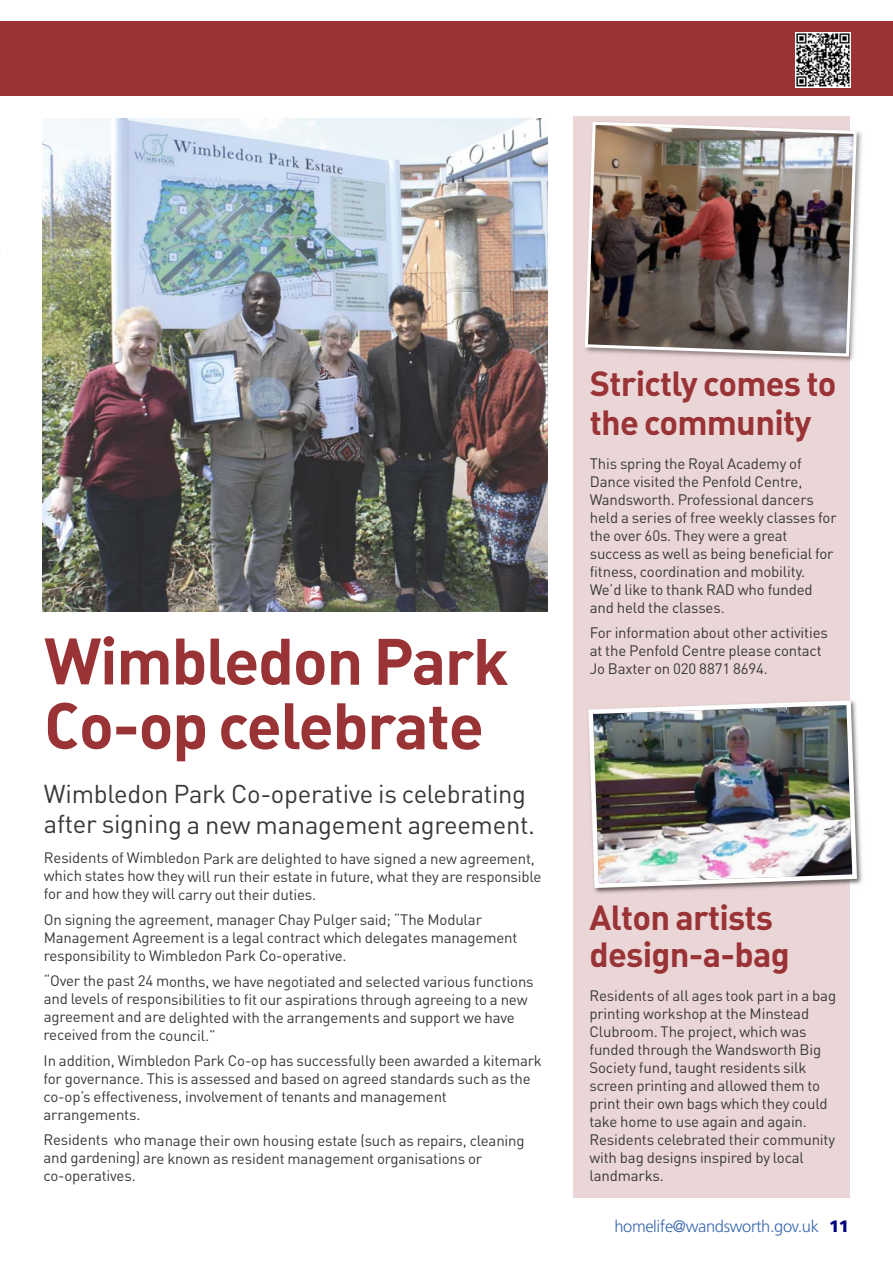
<style>
.page{position:relative;width:893px;height:1263px;background:#fff}
.page>*{position:absolute;margin:0;border:0;box-sizing:border-box;transform-origin:0 0}
.t1{font:64.5px/64.5px "DIN Bold Alternate";letter-spacing:-.025em;color:#993336}
.t2{font:34.5px/39px "DIN Bold Alternate";letter-spacing:-.02em;color:#993336}
.t3{font:25.5px/30.6px "DIN";letter-spacing:-.01em;color:#39383a}
.t4{font:300 16.5px "Frutiger LT";letter-spacing:-.02em;color:#3867ae}
.t5{font:15px/18px "DIN";letter-spacing:-.01em;color:#39383a}
.s1{font-weight:900;color:#000080}
</style>
<div class="page">
<div style="left:0;top:21px;width:893px;height:74px;background:#993336"></div>
<div style="left:573px;top:116px;width:277px;height:1082px;background:#ebd6d7"></div>
<img style="left:795px;top:33px;width:56px;height:55px">
<img style="left:43px;top:119px;width:504px;height:492px">
<img style="left:850px;top:131px;width:12px;height:230px">
<img style="left:585px;top:122px;width:273px;height:236px">
<img style="left:859px;top:798px;width:4px;height:86px">
<img style="left:588px;top:700px;width:271px;height:190px">
<h1 class="t1" style="left:44px;top:636px;width:466px">Wimbledon Park<br>Co-op celebrate</h1>
<h3 class="t3" style="left:44px;top:781px;width:493px">Wimbledon Park Co-operative is celebrating after signing a new management agreement.</h3>
<p class="t5" style="left:44px;top:851px;width:499px">Residents of Wimbledon Park are delighted to have signed a new agreement, which states how they will run their estate in future, what they are responsible for and how they will carry out their duties.</p>
<p class="t5" style="left:44px;top:912px;width:475px">On signing the agreement, manager Chay Pulger said; “The Modular<br>Management Agreement is a legal contract which delegates management responsibility to Wimbledon Park Co-operative.</p>
<p class="t5" style="left:44px;top:974px;width:492px">“Over the past 24 months, we have negotiated and selected various functions and levels of responsibilities to fit our aspirations through agreeing to a new agreement and are delighted with the arrangements and support we have received from the council.”</p>
<p class="t5" style="left:44px;top:1053px;width:500px">In addition, Wimbledon Park Co-op has successfully been awarded a kitemark for governance. This is assessed and based on agreed standards such as the co-op’s effectiveness, involvement of tenants and management arrangements.</p>
<p class="t5" style="left:43px;top:1133px;width:483px">Residents who manage their own housing estate (such as repairs, cleaning and gardening) are known as resident management organisations or co-operatives.</p>
<h2 class="t2" style="left:590px;top:368px;width:248px">Strictly comes to the community</h2>
<p class="t5" style="left:590px;top:456px;width:248px">This spring the Royal Academy of Dance visited the Penfold Centre, Wandsworth. Professional dancers held a series of free weekly classes for the over 60s. They were a great success as well as being beneficial for fitness, coordination and mobility.<br>We’d like to thank RAD who funded and held the classes.</p>
<p class="t5" style="left:590px;top:626px;width:240px">For information about other activities at the Penfold Centre please contact<br>Jo Baxter on 020 8871 8694.</p>
<h2 class="t2" style="left:589px;top:902px;width:202px;line-height:37.5px">Alton artists design-a-bag</h2>
<p class="t5" style="left:589px;top:988px;width:248px">Residents of all ages took part in a bag printing workshop at the Minstead Clubroom. The project, which was funded through the Wandsworth Big Society fund, taught residents silk screen printing and allowed them to print their own bags which they could take home to use again and again.<br>Residents celebrated their community with bag designs inspired by local landmarks.</p>
<p class="t4" style="left:614px;top:1219px;width:236px">homelife@wandsworth.gov.uk <span class="s1">11</span></p>
</div>
